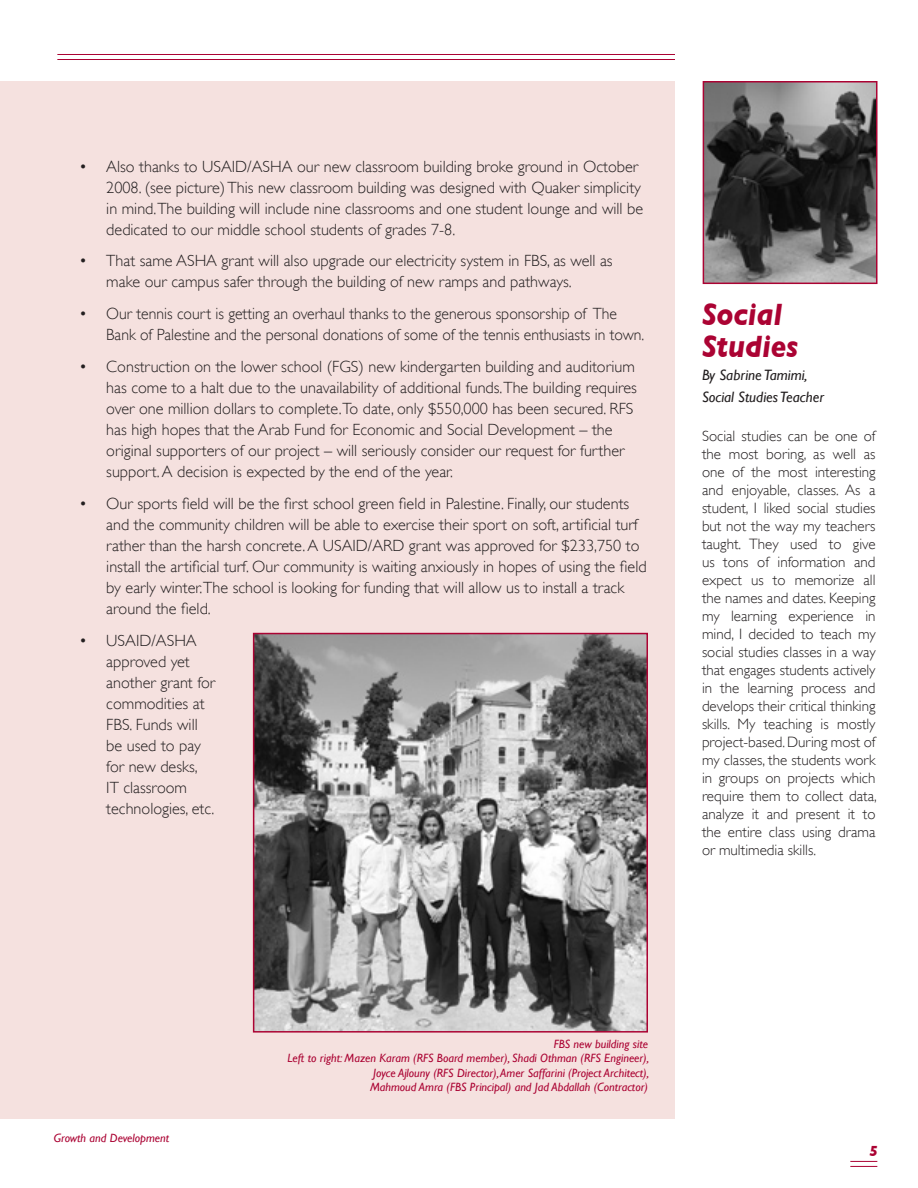
<style>
.page{position:relative;width:918px;height:1188px;background:#fff}
.page>*{position:absolute;margin:0;border:0;box-sizing:border-box;transform-origin:0 0}
.t1{font:italic 700 31.5px/31.5px "Gill Sans";color:#ab0333;scale:.9 1}
.t2{font:300 16.2px/21px "Gill Sans";color:#231f20}
.t3{font:300 15px/18px "Gill Sans";color:#231f20;text-align:justify}
.t4{font:italic 15px/21.6px "Gill Sans";color:#231f20}
.t5{font:italic 700 15px "Gill Sans";color:#ab0333}
.t6{font:italic 12px/14.4px "Gill Sans";color:#ab0333;text-align:right}
</style>
<div class="page">
<hr style="left:57px;top:54px;width:618px;height:1px;background:#ab0333">
<hr style="left:57px;top:59px;width:618px;height:1px;background:#ab0333">
<svg style="left:850px;top:1161px;width:27px;height:6px"></svg>
<div style="left:0;top:81px;width:675px;height:1038px;background:#f5e1df"></div>
<img style="left:706px;top:84px;width:169px;height:197px">
<div style="left:703px;top:81px;width:175px;height:203px;border:2px solid #ab0333"></div>
<img style="left:256px;top:636px;width:389px;height:394px">
<div style="left:253px;top:633px;width:395px;height:400px;border:2px solid #ab0333"></div>
<p class="t2" style="left:106px;top:156px;width:538px;text-indent:-27px">• Also thanks to USAID/ASHA our new classroom building broke ground in October 2008. (see picture) This new classroom building was designed with Quaker simplicity in mind.The building will include nine classrooms and one student lounge and will be dedicated to our middle school students of grades 7-8.</p>
<p class="t2" style="left:106px;top:250px;width:508px;text-indent:-27px">• That same ASHA grant will also upgrade our electricity system in FBS, as well as make our campus safer through the building of new ramps and pathways.</p>
<p class="t2" style="left:106px;top:303px;width:540px;text-indent:-27px">• Our tennis court is getting an overhaul thanks to the generous sponsorship of The<br>Bank of Palestine and the personal donations of some of the tennis enthusiasts in town.</p>
<p class="t2" style="left:106px;top:356px;width:532px;text-indent:-27px">• Construction on the lower school (FGS) new kindergarten building and auditorium has come to a halt due to the unavailability of additional funds.The building requires over one million dollars to complete.To date, only $550,000 has been secured. RFS has high hopes that the Arab Fund for Economic and Social Development – the original supporters of our project – will seriously consider our request for further support. A decision is expected by the end of the year.</p>
<p class="t2" style="left:106px;top:493px;width:542px;text-indent:-27px">• Our sports field will be the first school green field in Palestine. Finally, our students and the community children will be able to exercise their sport on soft, artificial turf rather than the harsh concrete. A USAID/ARD grant was approved for $233,750 to install the artificial turf. Our community is waiting anxiously in hopes of using the field by early winter.The school is looking for funding that will allow us to install a track around the field.</p>
<p class="t2" style="left:106px;top:630px;width:110px;text-indent:-27px">• USAID/ASHA approved yet another grant for commodities at<br>FBS. Funds will be used to pay for new desks,<br>IT classroom technologies, etc.</p>
<h1 class="t1" style="left:702px;top:299px;width:108px">Social<br>Studies</h1>
<p class="t4" style="left:702px;top:364px;width:124px">By Sabrine Tamimi,<br>Social Studies Teacher</p>
<p class="t3" style="left:702px;top:427px;width:176px">Social studies can be one of the most boring, as well as one of the most interesting and enjoyable, classes. As a student, I liked social studies but not the way my teachers taught. They used to give us tons of information and expect us to memorize all the names and dates. Keeping my learning experience in mind, I decided to teach my social studies classes in a way that engages students actively in the learning process and develops their critical thinking skills. My teaching is mostly project-based. During most of my classes, the students work in groups on projects which require them to collect data, analyze it and present it to the entire class using drama or multimedia skills.</p>
<p class="t6" style="left:54px;top:1131px;width:117px">Growth and Development</p>
<p class="t6" style="left:287px;top:1036px;width:363px">FBS new building site<br>Left to right: Mazen Karam (RFS Board member), Shadi Othman (RFS Engineer), Joyce Ajlouny (RFS Director), Amer Saffarini (Project Architect),<br>Mahmoud Amra (FBS Principal) and Jad Abdallah (Contractor)</p>
<p class="t5" style="left:869px;top:1142px;width:10px">5</p>
</div>
